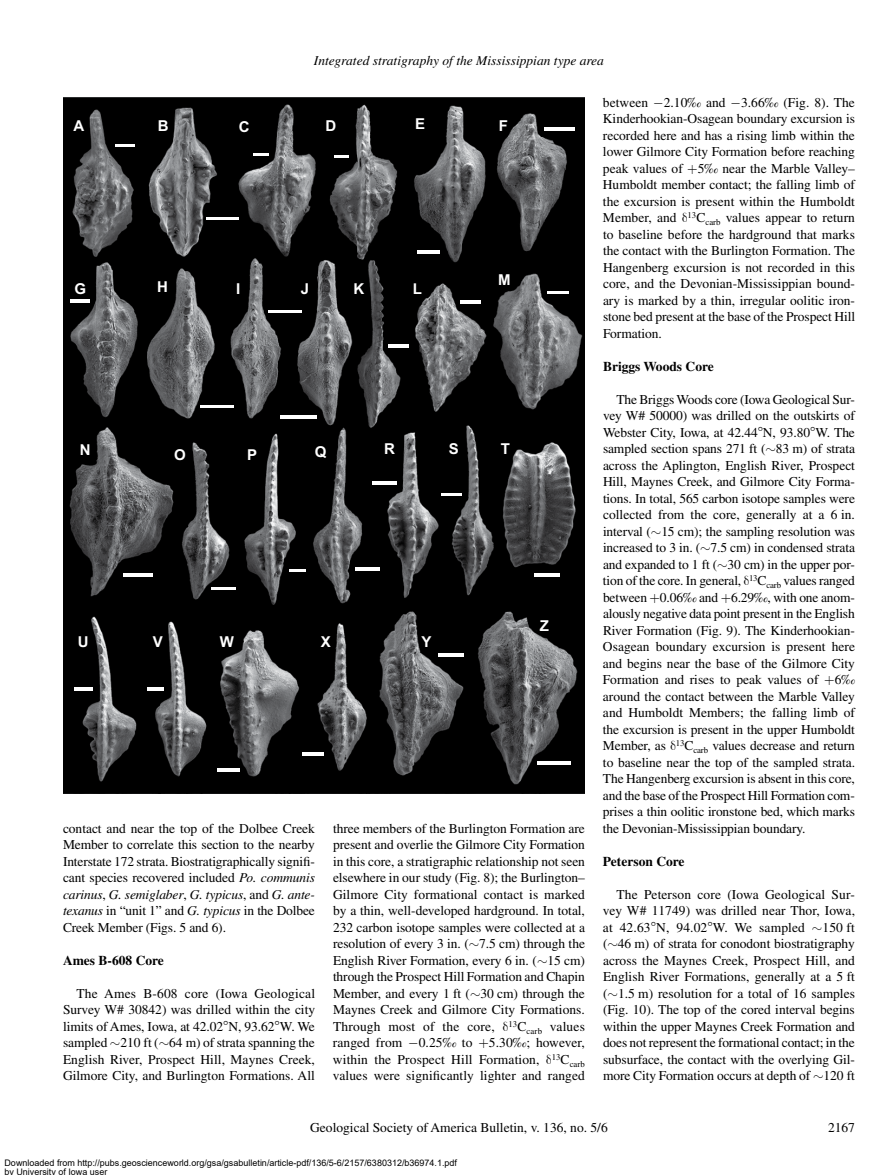
<style>
.page{position:relative;width:891px;height:1175px;background:#fff}
.page>*{position:absolute;margin:0;border:0;box-sizing:border-box;transform-origin:0 0}
.t1{font:700 15px "Arial";color:#fff}
.T{font:13.5px/16.5px "Times LT Std";letter-spacing:-.005em;color:#000;text-align:justify}
.t2{font:italic 13.5px "Times LT Std";color:#000}
._2{font:700 13.5px "Times LT Std";color:#000}
.t3{font:9px/9px "Arial";color:#000}
.s1{font-style:italic}
</style>
<div class="page">
<img style="left:63px;top:97px;width:522px;height:696px">
<img style="left:334px;top:155px;width:15px;height:3px">
<svg style="left:71px;top:300px;width:19px;height:2px"></svg>
<img style="left:211px;top:587px;width:24px;height:3px">
<img style="left:535px;top:573px;width:24px;height:3px">
<img style="left:356px;top:568px;width:24px;height:2px">
<img style="left:116px;top:144px;width:18px;height:3px">
<img style="left:207px;top:217px;width:31px;height:3px">
<img style="left:460px;top:300px;width:20px;height:3px">
<img style="left:548px;top:291px;width:20px;height:3px">
<img style="left:268px;top:310px;width:33px;height:3px">
<img style="left:281px;top:415px;width:36px;height:3px">
<img style="left:544px;top:128px;width:30px;height:2px">
<img style="left:254px;top:153px;width:14px;height:3px">
<img style="left:201px;top:405px;width:33px;height:3px">
<img style="left:417px;top:251px;width:23px;height:2px">
<img style="left:388px;top:344px;width:21px;height:3px">
<img style="left:123px;top:573px;width:30px;height:3px">
<img style="left:289px;top:569px;width:16px;height:3px">
<img style="left:75px;top:687px;width:17px;height:3px">
<img style="left:148px;top:687px;width:16px;height:3px">
<img style="left:373px;top:482px;width:24px;height:2px">
<img style="left:441px;top:493px;width:20px;height:3px">
<img style="left:218px;top:768px;width:21px;height:3px">
<img style="left:303px;top:753px;width:21px;height:2px">
<img style="left:439px;top:653px;width:25px;height:3px">
<img style="left:537px;top:762px;width:34px;height:2px">
<p class="t2" style="left:314px;top:53px;width:292px">Integrated stratigraphy of the Mississippian type area</p>
<p class="t1" style="left:73px;top:115px;width:12px">A</p>
<p class="t1" style="left:158px;top:115px;width:12px">B</p>
<p class="t1" style="left:239px;top:116px;width:12px">C</p>
<p class="t1" style="left:326px;top:115px;width:12px">D</p>
<p class="t1" style="left:415px;top:113px;width:12px">E</p>
<p class="t1" style="left:499px;top:115px;width:11px">F</p>
<p class="t1" style="left:75px;top:278px;width:13px">G</p>
<p class="t1" style="left:157px;top:276px;width:12px">H</p>
<p class="t1" style="left:236px;top:278px;width:6px">I</p>
<p class="t1" style="left:301px;top:278px;width:10px">J</p>
<p class="t1" style="left:354px;top:278px;width:12px">K</p>
<p class="t1" style="left:413px;top:278px;width:11px">L</p>
<p class="t1" style="left:498px;top:269px;width:14px">M</p>
<p class="t1" style="left:80px;top:439px;width:12px">N</p>
<p class="t1" style="left:174px;top:444px;width:13px">O</p>
<p class="t1" style="left:247px;top:444px;width:12px">P</p>
<p class="t1" style="left:315px;top:441px;width:13px">Q</p>
<p class="t1" style="left:384px;top:438px;width:12px">R</p>
<p class="t1" style="left:449px;top:438px;width:12px">S</p>
<p class="t1" style="left:501px;top:438px;width:11px">T</p>
<p class="t1" style="left:78px;top:631px;width:12px">U</p>
<p class="t1" style="left:153px;top:631px;width:12px">V</p>
<p class="t1" style="left:220px;top:631px;width:16px">W</p>
<p class="t1" style="left:321px;top:631px;width:12px">X</p>
<p class="t1" style="left:422px;top:631px;width:12px">Y</p>
<p class="t1" style="left:540px;top:614px;width:11px">Z</p>
<p class="T" style="left:63px;top:820px;width:254px">contact and near the top of the Dolbee Creek Member to correlate this section to the nearby Interstate 172 strata. Biostratigraphically signifi&shy;cant species recovered included <span class="s1">Po. communis carinus</span>, <span class="s1">G. semiglaber</span>, <span class="s1">G. typicus</span>, and <span class="s1">G. ante&shy;texanus</span> in “unit 1” and <span class="s1">G. typicus</span> in the Dolbee Creek Member (Figs. 5 and 6).</p>
<p class="_2" style="left:63px;top:952px;width:102px">Ames B-608 Core</p>
<p class="T" style="left:63px;top:985px;width:254px;text-indent:14px">The Ames B-608 core (Iowa Geological Survey W# 30842) was drilled within the city limits of Ames, Iowa, at 42.02 N, 93.62 W. We sampled ∼210 ft (∼64 m) of strata spanning the English River, Prospect Hill, Maynes Creek, Gilmore City, and Burlington Formations. All</p>
<p class="T" style="left:333px;top:820px;width:254px">three members of the Burlington Formation are present and overlie the Gilmore City Formation in this core, a stratigraphic relationship not seen elsewhere in our study (Fig. 8); the Burlington– Gilmore City formational contact is marked by a thin, well-developed hardground. In total, 232 carbon isotope samples were collected at a resolution of every 3 in. (∼7.5 cm) through the English River Formation, every 6 in. (∼15 cm) through the Prospect Hill Formation and Chapin Member, and every 1 ft (∼30 cm) through the Maynes Creek and Gilmore City Formations.<br>Through most of the core, <sup>13</sup>C<sub>carb</sub> values ranged from −0.25‰ to 5.30‰; however, within the Prospect Hill Formation, <sup>13</sup>C<sub>carb </sub>values were significantly lighter and ranged</p>
<p class="T" style="left:603px;top:94px;width:254px">between −2.10‰ and −3.66‰ (Fig. 8). The Kinderhookian-Osagean boundary excursion is recorded here and has a rising limb within the lower Gilmore City Formation before reaching peak values of 5‰ near the Marble Valley– Humboldt member contact; the falling limb of the excursion is present within the Humboldt Member, and <sup>13</sup>C<sub>carb</sub> values appear to return to baseline before the hardground that marks the contact with the Burlington Formation. The Hangenberg excursion is not recorded in this core, and the Devonian-Mississippian bound&shy;ary is marked by a thin, irregular oolitic iron&shy;stone bed present at the base of the Prospect Hill Formation.</p>
<p class="_2" style="left:603px;top:358px;width:112px">Briggs Woods Core</p>
<p class="T" style="left:603px;top:391px;width:254px;text-indent:14px">The Briggs Woods core (Iowa Geological Sur&shy;vey W# 50000) was drilled on the outskirts of Webster City, Iowa, at 42.44 N, 93.80 W. The sampled section spans 271 ft (∼83 m) of strata across the Aplington, English River, Prospect Hill, Maynes Creek, and Gilmore City Forma&shy;tions. In total, 565 carbon isotope samples were collected from the core, generally at a 6 in. interval (∼15 cm); the sampling resolution was increased to 3 in. (∼7.5 cm) in condensed strata and expanded to 1 ft (∼30 cm) in the upper por&shy;tion of the core. In general, <sup>13</sup>C<sub>carb</sub> values ranged between 0.06‰ and 6.29‰, with one anom&shy;alously negative data point present in the English River Formation (Fig. 9). The Kinderhookian-Osagean boundary excursion is present here and begins near the base of the Gilmore City Formation and rises to peak values of 6‰ around the contact between the Marble Valley and Humboldt Members; the falling limb of the excursion is present in the upper Humboldt Member, as <sup>13</sup>C<sub>carb</sub> values decrease and return to baseline near the top of the sampled strata.<br>The Hangenberg excursion is absent in this core, and the base of the Prospect Hill Formation com&shy;prises a thin oolitic ironstone bed, which marks the Devonian-Mississippian boundary.</p>
<p class="_2" style="left:603px;top:853px;width:83px">Peterson Core</p>
<p class="T" style="left:603px;top:886px;width:254px;text-indent:14px">The Peterson core (Iowa Geological Sur&shy;vey W# 11749) was drilled near Thor, Iowa, at 42.63 N, 94.02 W. We sampled ∼150 ft (∼46 m) of strata for conodont biostratigraphy across the Maynes Creek, Prospect Hill, and English River Formations, generally at a 5 ft (∼1.5 m) resolution for a total of 16 samples (Fig. 10). The top of the cored interval begins within the upper Maynes Creek Formation and does not represent the formational contact; in the subsurface, the contact with the overlying Gil&shy;more City Formation occurs at depth of ∼120 ft</p>
<p class="T" style="left:310px;top:1118px;width:299px">Geological Society of America Bulletin, v. 136, no. 5/6</p>
<p class="T" style="left:828px;top:1118px;width:28px">2167</p>
<p class="t3" style="left:4px;top:1159px;width:454px">Downloaded from http://pubs.geoscienceworld.org/gsa/gsabulletin/article-pdf/136/5-6/2157/6380312/b36974.1.pdf by University of Iowa user</p>
</div>
